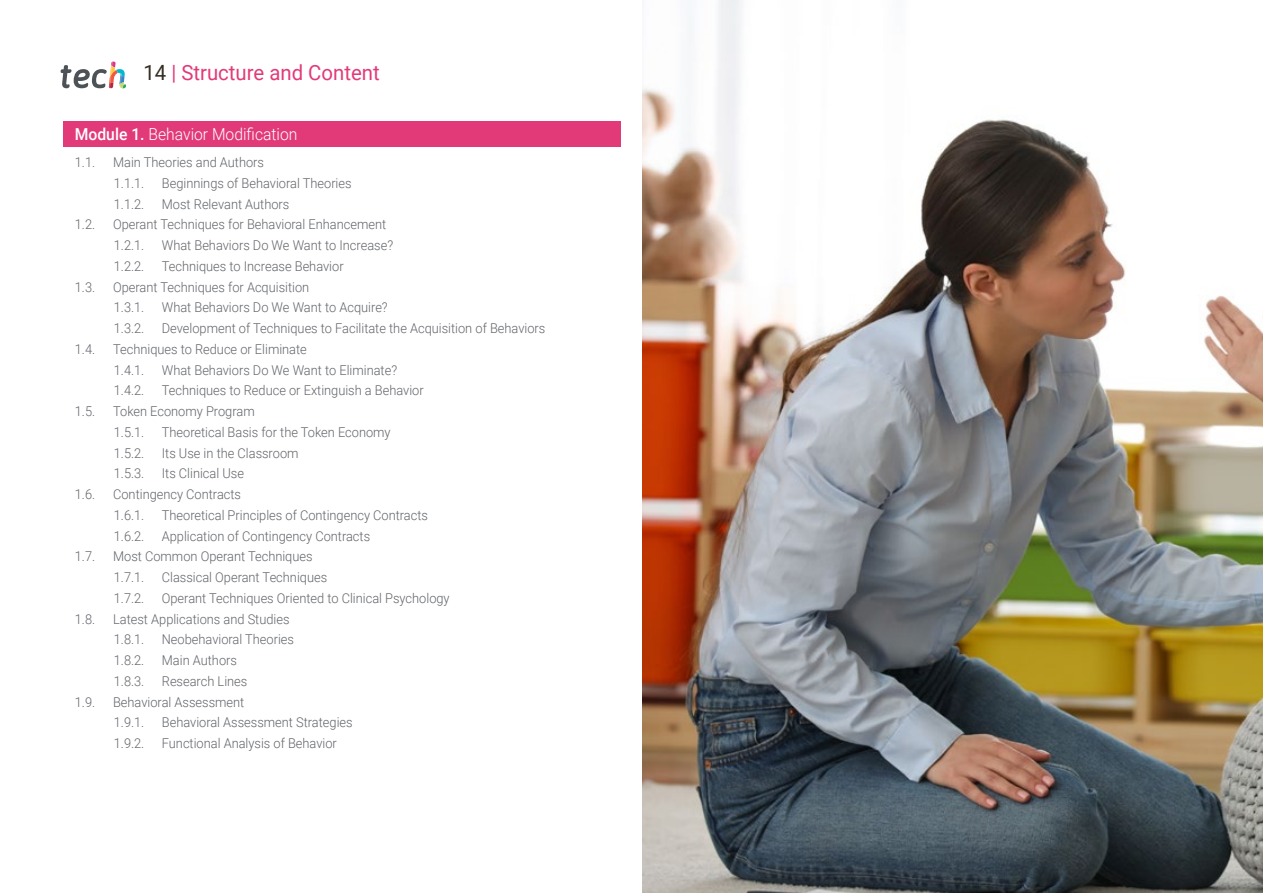
<style>
.page{position:relative;width:1263px;height:893px;background:#fff}
.page>*{position:absolute;margin:0;border:0;box-sizing:border-box;transform-origin:0 0}
.t1{font:21px "Roboto";color:#e23a79}
.t2{font:300 16.5px "Roboto";color:#fff;scale:.95 1}
.t3{font:300 13.5px/20.7px "Roboto";color:#61646a;scale:.95 1}
.s1{color:#312e20}
.s2{font-weight:500}
</style>
<div class="page">
<div style="left:64px;top:121px;width:557px;height:25px;background:#e23a79"></div>
<img style="left:642px;top:0;width:621px;height:893px">
<svg style="left:61px;top:62px;width:65px;height:27px"></svg>
<h1 class="t1" style="left:144px;top:57px;width:238px"><span class="s1">14</span> | Structure and Content</h1>
<p class="t2" style="left:75px;top:123px;width:236px"><span class="s2">Module 1.</span> Behavior Modification</p>
<p class="t3" style="left:75px;top:151px;width:23px">1.1.</p>
<p class="t3" style="left:113px;top:151px;width:160px">Main Theories and Authors<br>1.1.1.</p>
<p class="t3" style="left:162px;top:172px;width:201px">Beginnings of Behavioral Theories</p>
<p class="t3" style="left:114px;top:193px;width:34px">1.1.2.</p>
<p class="t3" style="left:162px;top:193px;width:136px">Most Relevant Authors</p>
<p class="t3" style="left:75px;top:214px;width:23px">1.2.</p>
<p class="t3" style="left:113px;top:214px;width:289px">Operant Techniques for Behavioral Enhancement<br>1.2.1.</p>
<p class="t3" style="left:162px;top:234px;width:245px">What Behaviors Do We Want to Increase?</p>
<p class="t3" style="left:114px;top:255px;width:34px">1.2.2.</p>
<p class="t3" style="left:162px;top:255px;width:193px">Techniques to Increase Behavior</p>
<p class="t3" style="left:75px;top:276px;width:23px">1.3.</p>
<p class="t3" style="left:113px;top:276px;width:208px">Operant Techniques for Acquisition<br>1.3.1.</p>
<p class="t3" style="left:162px;top:297px;width:239px">What Behaviors Do We Want to Acquire?</p>
<p class="t3" style="left:114px;top:317px;width:34px">1.3.2.</p>
<p class="t3" style="left:162px;top:317px;width:405px">Development of Techniques to Facilitate the Acquisition of Behaviors</p>
<p class="t3" style="left:75px;top:338px;width:23px">1.4.</p>
<p class="t3" style="left:113px;top:338px;width:205px">Techniques to Reduce or Eliminate<br>1.4.1.</p>
<p class="t3" style="left:162px;top:359px;width:249px">What Behaviors Do We Want to Eliminate?</p>
<p class="t3" style="left:114px;top:380px;width:34px">1.4.2.</p>
<p class="t3" style="left:162px;top:380px;width:277px">Techniques to Reduce or Extinguish a Behavior</p>
<p class="t3" style="left:75px;top:400px;width:23px">1.5.</p>
<p class="t3" style="left:113px;top:400px;width:151px">Token Economy Program<br>1.5.1.</p>
<p class="t3" style="left:162px;top:421px;width:242px">Theoretical Basis for the Token Economy</p>
<p class="t3" style="left:114px;top:442px;width:34px">1.5.2.</p>
<p class="t3" style="left:162px;top:442px;width:145px">Its Use in the Classroom</p>
<p class="t3" style="left:114px;top:463px;width:34px">1.5.3.</p>
<p class="t3" style="left:162px;top:463px;width:88px">Its Clinical Use</p>
<p class="t3" style="left:75px;top:483px;width:23px">1.6.</p>
<p class="t3" style="left:113px;top:483px;width:136px">Contingency Contracts<br>1.6.1.</p>
<p class="t3" style="left:162px;top:504px;width:282px">Theoretical Principles of Contingency Contracts</p>
<p class="t3" style="left:114px;top:525px;width:34px">1.6.2.</p>
<p class="t3" style="left:162px;top:525px;width:221px">Application of Contingency Contracts</p>
<p class="t3" style="left:75px;top:546px;width:23px">1.7.</p>
<p class="t3" style="left:113px;top:546px;width:212px">Most Common Operant Techniques<br>1.7.1.</p>
<p class="t3" style="left:162px;top:566px;width:176px">Classical Operant Techniques</p>
<p class="t3" style="left:114px;top:587px;width:34px">1.7.2.</p>
<p class="t3" style="left:162px;top:587px;width:304px">Operant Techniques Oriented to Clinical Psychology</p>
<p class="t3" style="left:75px;top:608px;width:23px">1.8.</p>
<p class="t3" style="left:113px;top:608px;width:187px">Latest Applications and Studies<br>1.8.1.</p>
<p class="t3" style="left:162px;top:629px;width:141px">Neobehavioral Theories</p>
<p class="t3" style="left:114px;top:649px;width:34px">1.8.2.</p>
<p class="t3" style="left:162px;top:649px;width:81px">Main Authors</p>
<p class="t3" style="left:114px;top:670px;width:34px">1.8.3.</p>
<p class="t3" style="left:162px;top:670px;width:92px">Research Lines</p>
<p class="t3" style="left:75px;top:691px;width:23px">1.9.</p>
<p class="t3" style="left:113px;top:691px;width:140px">Behavioral Assessment<br>1.9.1.</p>
<p class="t3" style="left:162px;top:712px;width:202px">Behavioral Assessment Strategies</p>
<p class="t3" style="left:114px;top:732px;width:34px">1.9.2.</p>
<p class="t3" style="left:162px;top:732px;width:186px">Functional Analysis of Behavior</p>
</div>
